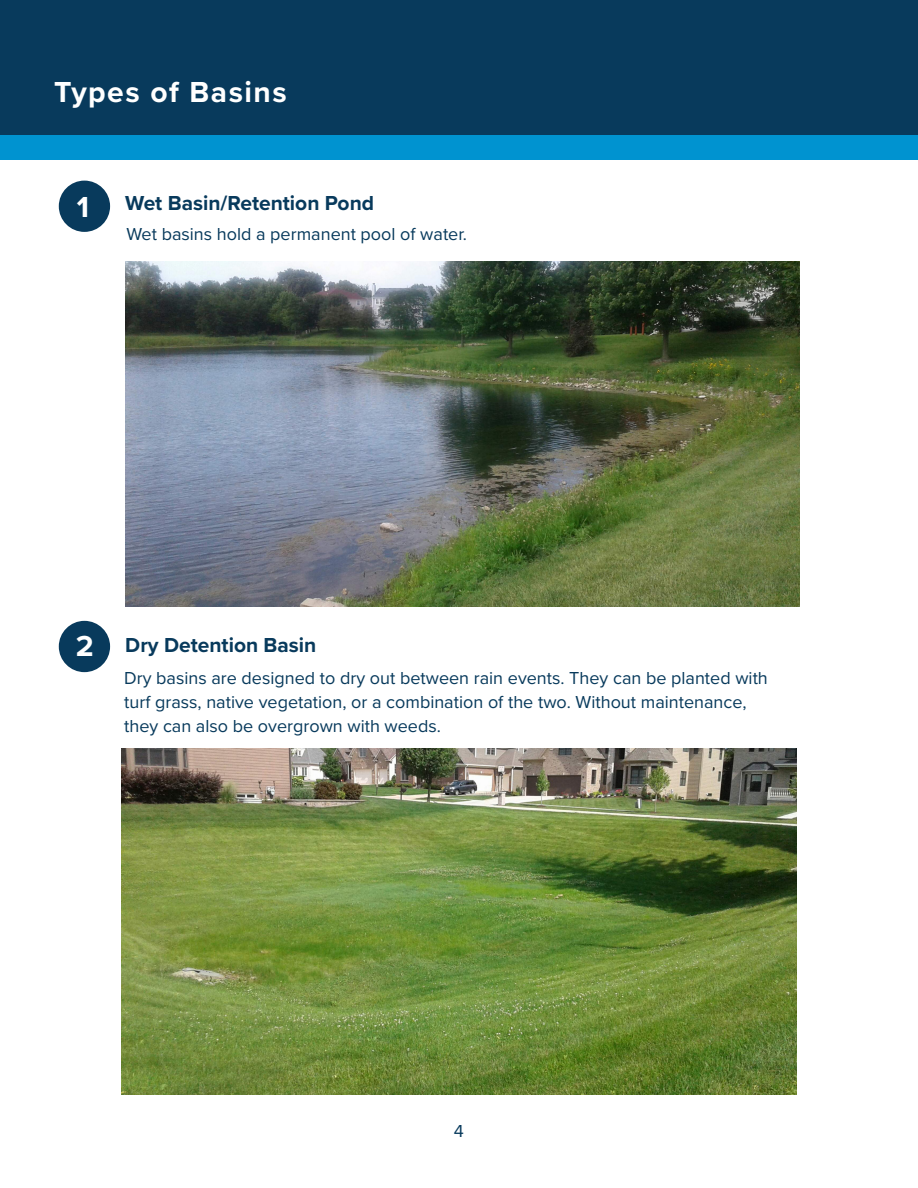
<style>
.page{position:relative;width:918px;height:1188px;background:#fff}
.page>*{position:absolute;margin:0;border:0;box-sizing:border-box;transform-origin:0 0}
.t1{font:700 30px "Proxima Nova";letter-spacing:.05em;color:#fff}
.t2{font:700 21px "Proxima Nova";color:#083a5c}
.t3{font:18px/24px "Proxima Nova";color:#083a5c}
</style>
<div class="page">
<div style="left:0;top:0;width:918px;height:135px;background:#083a5c"></div>
<div style="left:0;top:135px;width:918px;height:24px;background:#0093d0"></div>
<div style="left:59px;top:621px;width:51px;height:51px;background:#083a5c;border-radius:50%"></div>
<div style="left:59px;top:181px;width:51px;height:51px;background:#083a5c;border-radius:50%"></div>
<img style="left:125px;top:261px;width:674px;height:346px">
<img style="left:122px;top:749px;width:675px;height:346px">
<p class="t1" style="left:54px;top:69px;width:234px">Types of Basins</p>
<p class="t1" style="left:77px;top:184px;width:14px">1</p>
<p class="t2" style="left:125px;top:187px;width:250px">Wet Basin/Retention Pond</p>
<p class="t3" style="left:126px;top:222px;width:342px">Wet basins hold a permanent pool of water.</p>
<p class="t1" style="left:76px;top:624px;width:19px">2</p>
<p class="t2" style="left:125px;top:629px;width:193px">Dry Detention Basin</p>
<p class="t3" style="left:124px;top:665px;width:645px">Dry basins are designed to dry out between rain events. They can be planted with turf grass, native vegetation, or a combination of the two. Without maintenance, they can also be overgrown with weeds.</p>
<p class="t3" style="left:454px;top:1118px;width:12px">4</p>
</div>
